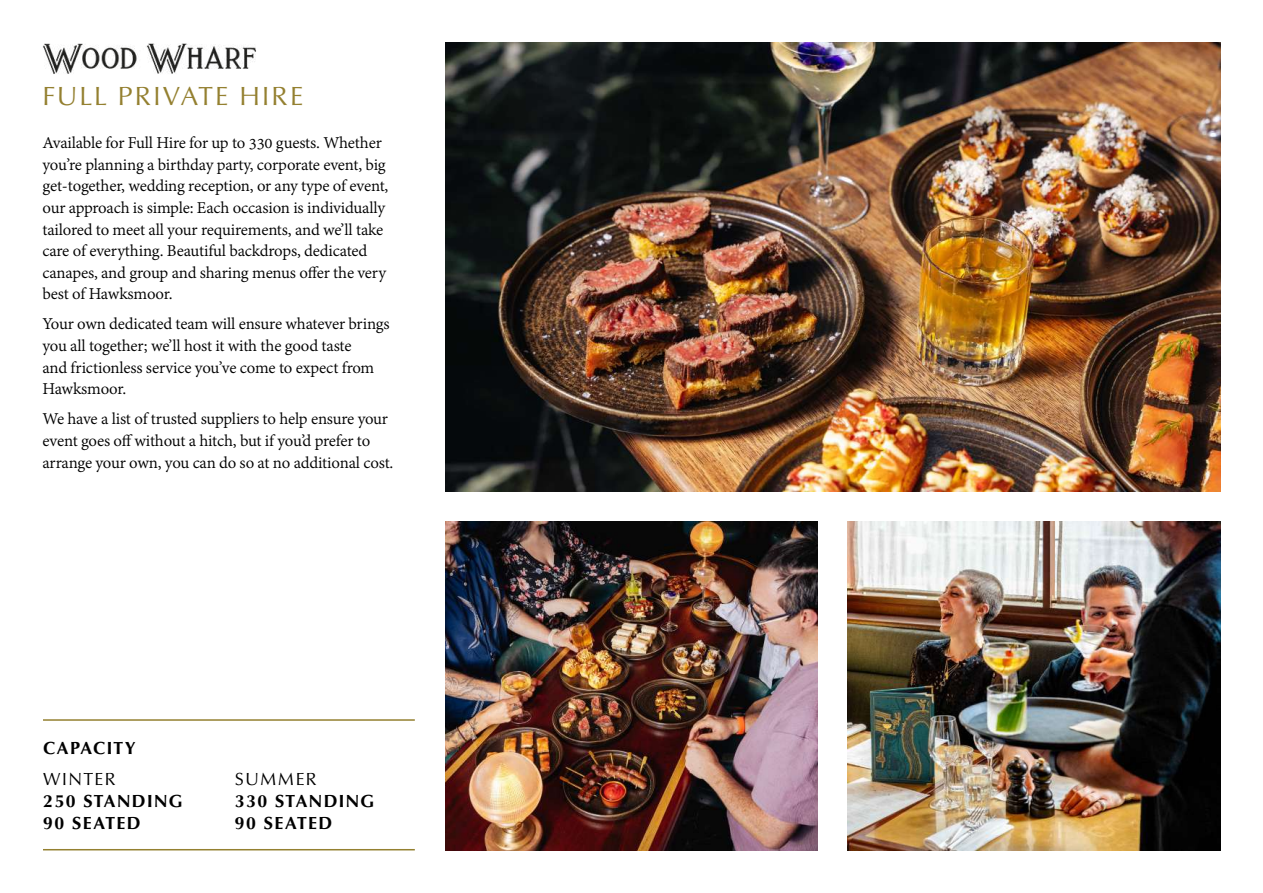
<style>
.page{position:relative;width:1263px;height:893px;background:#fff}
.page>*{position:absolute;margin:0;border:0;box-sizing:border-box;transform-origin:0 0}
.t1{font:27px "Classico URW";letter-spacing:.08em;color:#948030}
.t2{font:18px/21.6px "Adobe Gurmukhi";letter-spacing:-.01em;color:#000}
.t3{font:700 18px/21.6px "Classico URW";letter-spacing:.08em;color:#000}
.t4{font:18px "Classico URW";letter-spacing:.08em;color:#000}
</style>
<div class="page">
<img style="left:43px;top:43px;width:213px;height:31px">
<img style="left:445px;top:43px;width:775px;height:448px">
<img style="left:445px;top:521px;width:373px;height:329px">
<img style="left:848px;top:521px;width:372px;height:329px">
<hr style="left:43px;top:849px;width:372px;height:1px;background:#948030">
<hr style="left:43px;top:719px;width:372px;height:2px;background:#948030">
<h1 class="t1" style="left:43px;top:76px;width:262px">FULL PRIVATE HIRE</h1>
<p class="t2" style="left:43px;top:133px;width:347px">Available for Full Hire for up to 330 guests. Whether you’re planning a birthday party, corporate event, big get-together, wedding reception, or any type of event, our approach is simple: Each occasion is individually tailored to meet all your requirements, and we’ll take care of everything. Beautiful backdrops, dedicated canapes, and group and sharing menus offer the very best of Hawksmoor.</p>
<p class="t2" style="left:43px;top:314px;width:349px">Your own dedicated team will ensure whatever brings you all together; we’ll host it with the good taste<br>and frictionless service you’ve come to expect from Hawksmoor.</p>
<p class="t2" style="left:43px;top:409px;width:352px">We have a list of trusted suppliers to help ensure your event goes off without a hitch, but if you’d prefer to arrange your own, you can do so at no additional cost.</p>
<p class="t3" style="left:43px;top:736px;width:94px">CAPACITY</p>
<p class="t4" style="left:43px;top:766px;width:74px">WINTER</p>
<p class="t3" style="left:43px;top:789px;width:141px">250 STANDING<br>90 SEATED</p>
<p class="t4" style="left:235px;top:766px;width:83px">SUMMER</p>
<p class="t3" style="left:235px;top:789px;width:141px">330 STANDING<br>90 SEATED</p>
</div>
